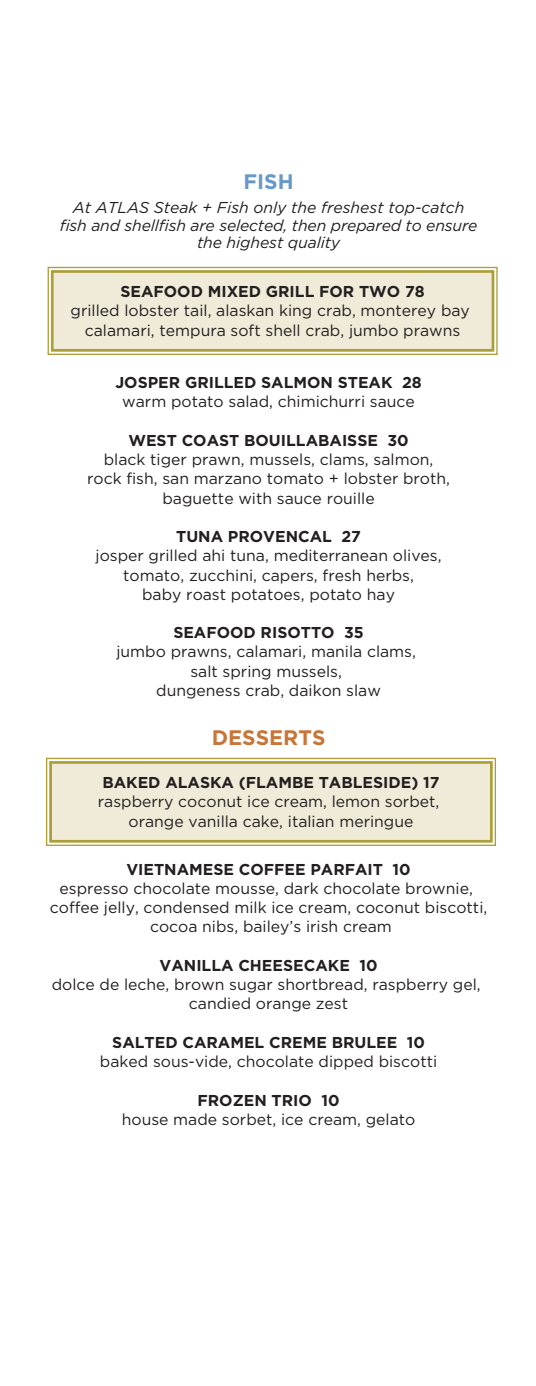
<style>
.page{position:relative;width:536px;height:1386px;background:#fff}
.page>*{position:absolute;margin:0;border:0;box-sizing:border-box;transform-origin:0 0}
.t1{font:700 21px "Gotham";color:#c87538}
.t2{font:700 21px "Gotham";color:#6799c8}
.t3{font:15.75px/19.2px "Gotham";color:#231f20;text-align:center}
.t4{font:700 15.75px "Gotham";color:#231f20}
.t5{font:italic 15.75px/17.5px "Gotham";letter-spacing:-.005em;color:#231f20;text-align:center}
</style>
<div class="page">
<div style="left:49px;top:761px;width:443px;height:82px;background:#efebd8"></div>
<div style="left:49px;top:761px;width:443px;height:82px;border:3px solid #ae9e3a"></div>
<div style="left:46px;top:758px;width:450px;height:88px;border:1px solid #ae9e3a"></div>
<div style="left:51px;top:270px;width:443px;height:82px;background:#efebd8"></div>
<div style="left:51px;top:270px;width:443px;height:82px;border:3px solid #ae9e3a"></div>
<div style="left:48px;top:267px;width:449px;height:88px;border:1px solid #ae9e3a"></div>
<h1 class="t2" style="left:243px;top:169px;width:52px">FISH</h1>
<p class="t5" style="left:60px;top:198px;width:419px">At ATLAS Steak + Fish only the freshest top-catch fish and shellfish are selected, then prepared to ensure the highest quality</p>
<p class="t4" style="left:120px;top:283px;width:306px">SEAFOOD MIXED GRILL FOR TWO 78</p>
<p class="t3" style="left:71px;top:301px;width:400px">grilled lobster tail, alaskan king crab, monterey bay calamari, tempura soft shell crab, jumbo prawns</p>
<p class="t4" style="left:115px;top:373px;width:308px">JOSPER GRILLED SALMON STEAK 28</p>
<p class="t3" style="left:122px;top:392px;width:294px">warm potato salad, chimichurri sauce</p>
<p class="t4" style="left:128px;top:431px;width:282px">WEST COAST BOUILLABAISSE 30</p>
<p class="t3" style="left:87px;top:450px;width:364px">black tiger prawn, mussels, clams, salmon, rock fish, san marzano tomato + lobster broth, baguette with sauce rouille</p>
<p class="t4" style="left:176px;top:527px;width:186px">TUNA PROVENCAL 27</p>
<p class="t3" style="left:95px;top:546px;width:347px">josper grilled ahi tuna, mediterranean olives, tomato, zucchini, capers, fresh herbs,<br>baby roast potatoes, potato hay</p>
<p class="t4" style="left:173px;top:624px;width:192px">SEAFOOD RISOTTO 35</p>
<p class="t3" style="left:116px;top:642px;width:301px">jumbo prawns, calamari, manila clams, salt spring mussels,<br>dungeness crab, daikon slaw</p>
<h1 class="t1" style="left:211px;top:725px;width:115px">DESSERTS</h1>
<p class="t4" style="left:102px;top:774px;width:338px">BAKED ALASKA (FLAMBE TABLESIDE) 17</p>
<p class="t3" style="left:98px;top:792px;width:343px">raspberry coconut ice cream, lemon sorbet, orange vanilla cake, italian meringue</p>
<p class="t4" style="left:126px;top:860px;width:286px">VIETNAMESE COFFEE PARFAIT 10</p>
<p class="t3" style="left:50px;top:878px;width:439px">espresso chocolate mousse, dark chocolate brownie, coffee jelly, condensed milk ice cream, coconut biscotti, cocoa nibs, bailey’s irish cream</p>
<p class="t4" style="left:159px;top:956px;width:219px">VANILLA CHEESECAKE 10</p>
<p class="t3" style="left:52px;top:975px;width:430px">dolce de leche, brown sugar shortbread, raspberry gel, candied orange zest</p>
<p class="t4" style="left:112px;top:1033px;width:314px">SALTED CARAMEL CREME BRULEE 10</p>
<p class="t3" style="left:100px;top:1052px;width:339px">baked sous-vide, chocolate dipped biscotti</p>
<p class="t4" style="left:197px;top:1091px;width:143px">FROZEN TRIO 10</p>
<p class="t3" style="left:122px;top:1109px;width:295px">house made sorbet, ice cream, gelato</p>
</div>
